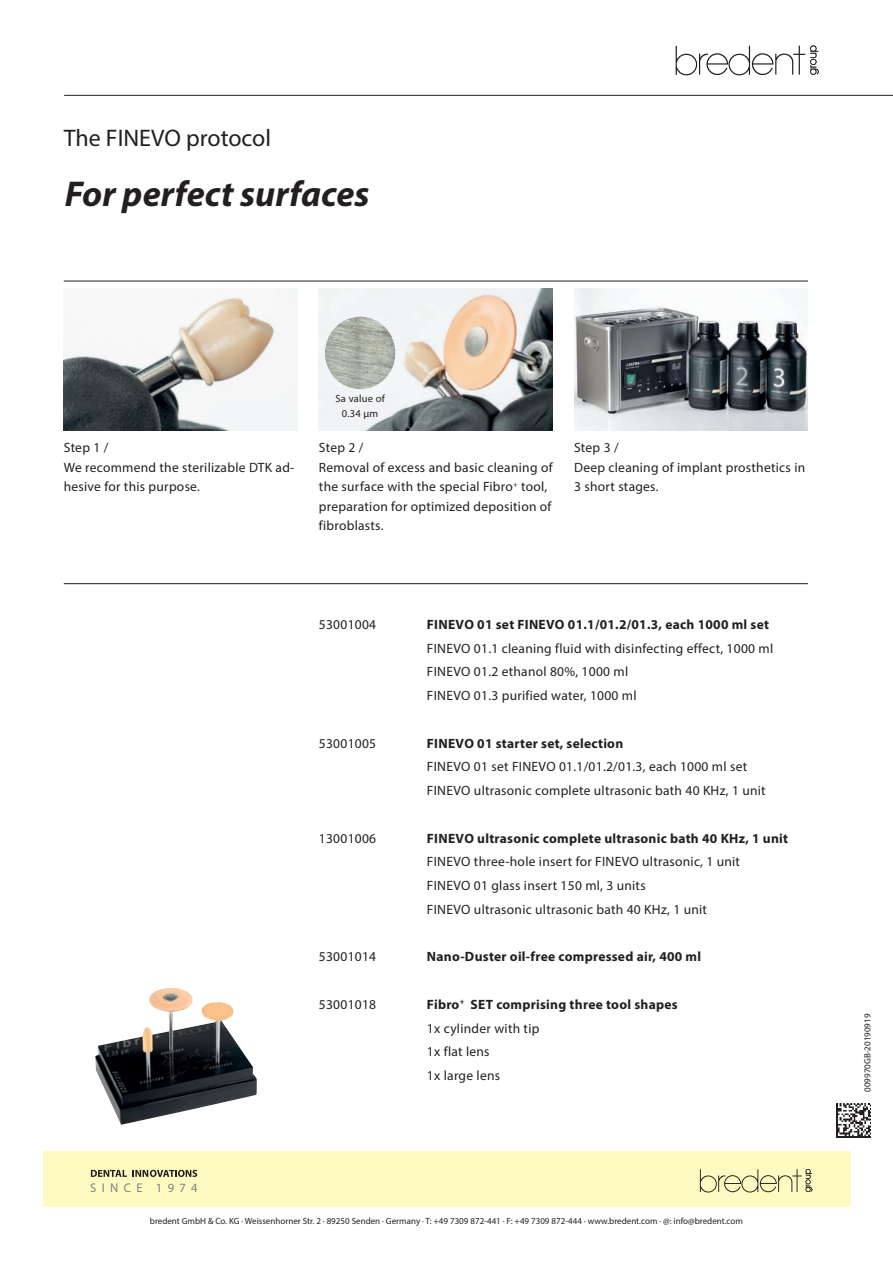
<style>
.page{position:relative;width:893px;height:1263px;background:#fff}
.page>*{position:absolute;margin:0;border:0;box-sizing:border-box;transform-origin:0 0}
.t1{font:italic 700 36px "Myriad Pro";color:#231f20}
.t2{font:24px "Myriad Pro";color:#231f20}
.t3{font:13.5px/19.5px "Myriad Pro";letter-spacing:.02em;color:#231f20}
.t4{font:700 13.5px "Myriad Pro";letter-spacing:.02em;color:#231f20}
.t5{font:12.6px "Myriad Pro";color:#808285}
.t6{font:10.5px/15px "Myriad Pro";letter-spacing:.02em;color:#231f20;text-align:center}
.t7{font:9px "Myriad Pro";color:#231f20}
.s1{font-weight:700}
</style>
<div class="page">
<div style="left:43px;top:1151px;width:807px;height:55px;background:#fffac1"></div>
<svg style="left:91px;top:1170px;width:106px;height:7px"></svg>
<svg style="left:700px;top:1169px;width:112px;height:23px"></svg>
<img style="left:319px;top:288px;width:234px;height:142px">
<img style="left:836px;top:1103px;width:1px;height:34px">
<hr style="left:64px;top:95px;width:829px;height:1px;background:#231f20">
<hr style="left:64px;top:583px;width:744px;height:1px;background:#231f20">
<hr style="left:64px;top:281px;width:744px;height:1px;background:#231f20">
<img style="left:325px;top:317px;width:70px;height:72px">
<img style="left:574px;top:288px;width:234px;height:142px">
<svg style="left:676px;top:45px;width:143px;height:30px"></svg>
<img style="left:64px;top:288px;width:234px;height:142px">
<img style="left:95px;top:988px;width:162px;height:137px">
<img style="left:837px;top:1103px;width:33px;height:34px">
<h2 class="t2" style="left:64px;top:126px;width:209px">The FINEVO protocol</h2>
<h1 class="t1" style="left:65px;top:180px;width:306px">For perfect surfaces</h1>
<p class="t6" style="left:336px;top:391px;width:51px">Sa value of<br>0.34 µm</p>
<p class="t3" style="left:64px;top:439px;width:232px">Step 1 /<br>We recommend the sterilizable DTK ad&shy;hesive for this purpose.</p>
<p class="t3" style="left:319px;top:439px;width:235px">Step 2 /<br>Removal of excess and basic cleaning of the surface with the special Fibro<sup>+</sup> tool, preparation for optimized deposition of fibroblasts.</p>
<p class="t3" style="left:574px;top:439px;width:233px">Step 3 /<br>Deep cleaning of implant prosthetics in<br>3 short stages.</p>
<p class="t5" style="left:90px;top:1181px;width:109px">S I N C E 1 9 7 4</p>
<p class="t3" style="left:319px;top:615px;width:59px">53001004</p>
<p class="t4" style="left:427px;top:619px;width:344px">FINEVO 01 set FINEVO 01.1/01.2/01.3, each 1000 ml set</p>
<p class="t3" style="left:427px;top:637px;width:348px;line-height:23.7px">FINEVO 01.1 cleaning fluid with disinfecting effect, 1000 ml<br>FINEVO 01.2 ethanol 80%, 1000 ml<br>FINEVO 01.3 purified water, 1000 ml</p>
<p class="t3" style="left:319px;top:734px;width:59px">53001005</p>
<p class="t4" style="left:427px;top:738px;width:198px">FINEVO 01 starter set, selection</p>
<p class="t3" style="left:427px;top:755px;width:340px;line-height:23.7px">FINEVO 01 set FINEVO 01.1/01.2/01.3, each 1000 ml set<br>FINEVO ultrasonic complete ultrasonic bath 40 KHz, 1 unit</p>
<p class="t3" style="left:319px;top:829px;width:59px">13001006</p>
<p class="t4" style="left:427px;top:833px;width:363px">FINEVO ultrasonic complete ultrasonic bath 40 KHz, 1 unit</p>
<p class="t3" style="left:427px;top:850px;width:315px;line-height:23.7px">FINEVO three-hole insert for FINEVO ultrasonic, 1 unit<br>FINEVO 01 glass insert 150 ml, 3 units<br>FINEVO ultrasonic ultrasonic bath 40 KHz, 1 unit</p>
<p class="t3" style="left:319px;top:947px;width:59px">53001014</p>
<p class="t4" style="left:427px;top:952px;width:276px">Nano-Duster oil-free compressed air, 400 ml</p>
<p class="t3" style="left:319px;top:995px;width:59px">53001018</p>
<p class="t3" style="left:427px;top:993px;width:252px;line-height:23.7px"><span class="s1">Fibro</span><sup>+</sup> <span class="s1">SET comprising three tool shapes<br></span>1x cylinder with tip<br>1x flat lens<br>1x large lens</p>
<p class="t7" style="left:150px;top:1216px;width:595px">bredent GmbH &amp; Co. KG · Weissenhorner Str. 2 · 89250 Senden · Germany · T: +49 7309 872-441 · F: +49 7309 872-444 · www.bredent.com · @: info@bredent.com</p>
<p class="t7" style="left:863px;top:1092px;width:80px;rotate:-90deg">009970GB-20190919</p>
</div>
